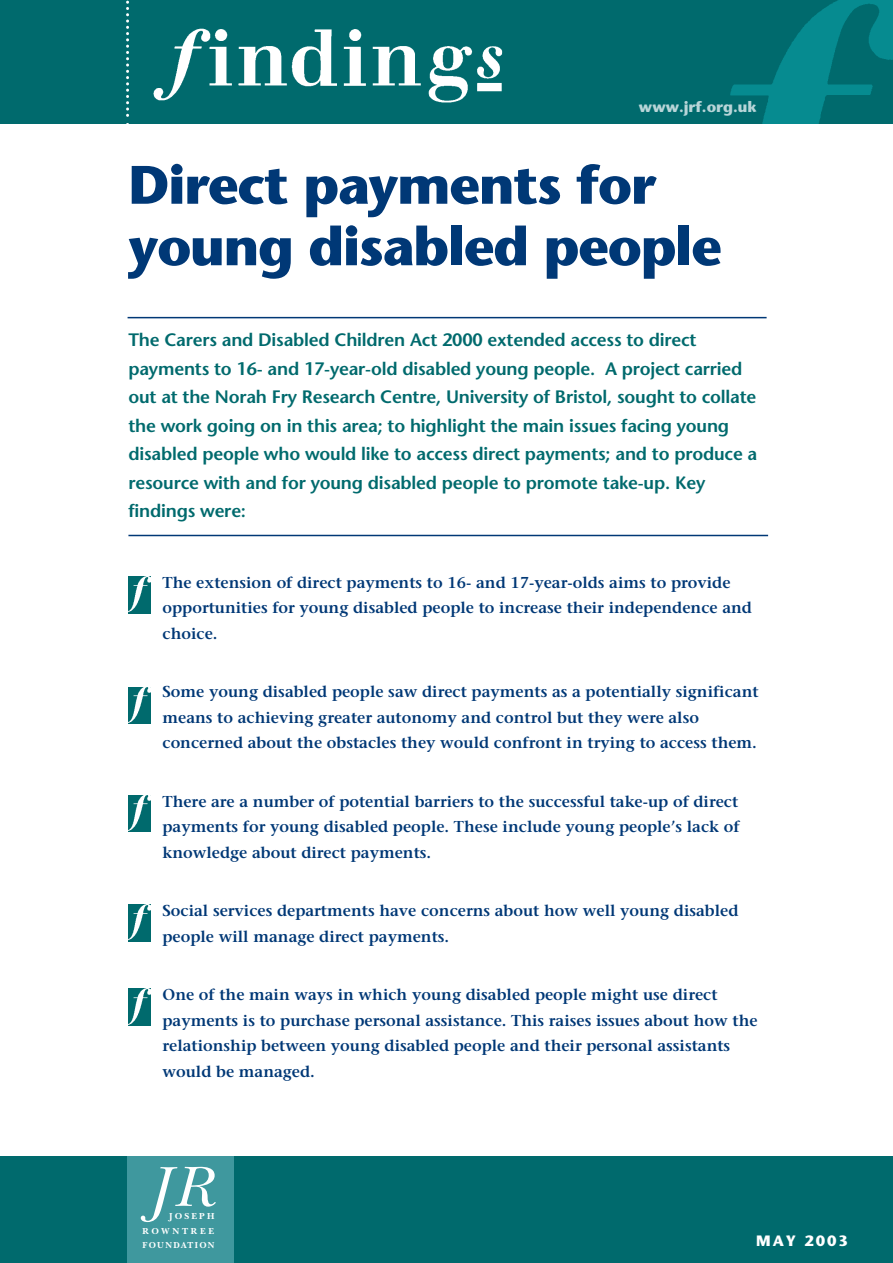
<style>
.page{position:relative;width:893px;height:1263px;background:#fff}
.page>*{position:absolute;margin:0;border:0;box-sizing:border-box;transform-origin:0 0}
.t1{font:700 54px/61.5px "Stone Sans";letter-spacing:-.025em;color:#003876}
.t2{font:600 18px/28.5px "Stone Sans";letter-spacing:-.01em;color:#006a6d}
.t3{font:600 15.75px/25.5px "Stone Serif";color:#003876}
.t4{font:700 15px "Stone Sans";color:#b8d5d8}
.t5{font:700 15px "Stone Sans";letter-spacing:.125em;color:#fff}
.t6{font:700 9px/14.2px "New Baskerville";letter-spacing:.24em;color:#fff;text-align:justify}
</style>
<div class="page">
<div style="left:1px;top:1157px;width:891px;height:106px;background:#006a6d"></div>
<div style="left:1px;top:0;width:891px;height:123px;background:#006a6d"></div>
<img style="left:730px;top:0;width:162px;height:123px">
<img style="left:153px;top:28px;width:350px;height:75px">
<div style="left:128px;top:1157px;width:106px;height:106px;background:#3f989e"></div>
<svg style="left:141px;top:1167px;width:75px;height:55px"></svg>
<svg style="left:126px;top:0;width:3px;height:124px"></svg>
<img style="left:128px;top:904px;width:22px;height:37px">
<img style="left:128px;top:989px;width:22px;height:37px">
<img style="left:128px;top:687px;width:22px;height:37px">
<img style="left:128px;top:795px;width:22px;height:37px">
<img style="left:128px;top:576px;width:22px;height:37px">
<hr style="left:128px;top:535px;width:640px;height:1px;background:#003876">
<hr style="left:128px;top:317px;width:638px;height:1px;background:#003876">
<p class="t4" style="left:639px;top:101px;width:119px">www.jrf.org.uk</p>
<h1 class="t1" style="left:128px;top:160px;width:595px">Direct payments for young disabled people</h1>
<p class="t2" style="left:128px;top:328px;width:630px">The Carers and Disabled Children Act 2000 extended access to direct payments to 16- and 17-year-old disabled young people. A project carried out at the Norah Fry Research Centre, University of Bristol, sought to collate the work going on in this area; to highlight the main issues facing young disabled people who would like to access direct payments; and to produce a resource with and for young disabled people to promote take-up. Key findings were:</p>
<p class="t3" style="left:162px;top:571px;width:591px">The extension of direct payments to 16- and 17-year-olds aims to provide opportunities for young disabled people to increase their independence and choice.</p>
<p class="t3" style="left:162px;top:681px;width:597px">Some young disabled people saw direct payments as a potentially significant means to achieving greater autonomy and control but they were also concerned about the obstacles they would confront in trying to access them.</p>
<p class="t3" style="left:162px;top:790px;width:578px;text-align:justify">There are a number of potential barriers to the successful take-up of direct payments for young disabled people. These include young people’s lack of knowledge about direct payments.</p>
<p class="t3" style="left:162px;top:900px;width:577px">Social services departments have concerns about how well young disabled people will manage direct payments.</p>
<p class="t3" style="left:162px;top:984px;width:596px">One of the main ways in which young disabled people might use direct payments is to purchase personal assistance. This raises issues about how the relationship between young disabled people and their personal assistants would be managed.</p>
<p class="t6" style="left:143px;top:1210px;width:74px;text-indent:26px">JOSEPH ROWNTREE FOUNDATION</p>
<p class="t5" style="left:756px;top:1234px;width:93px">MAY 2003</p>
</div>
